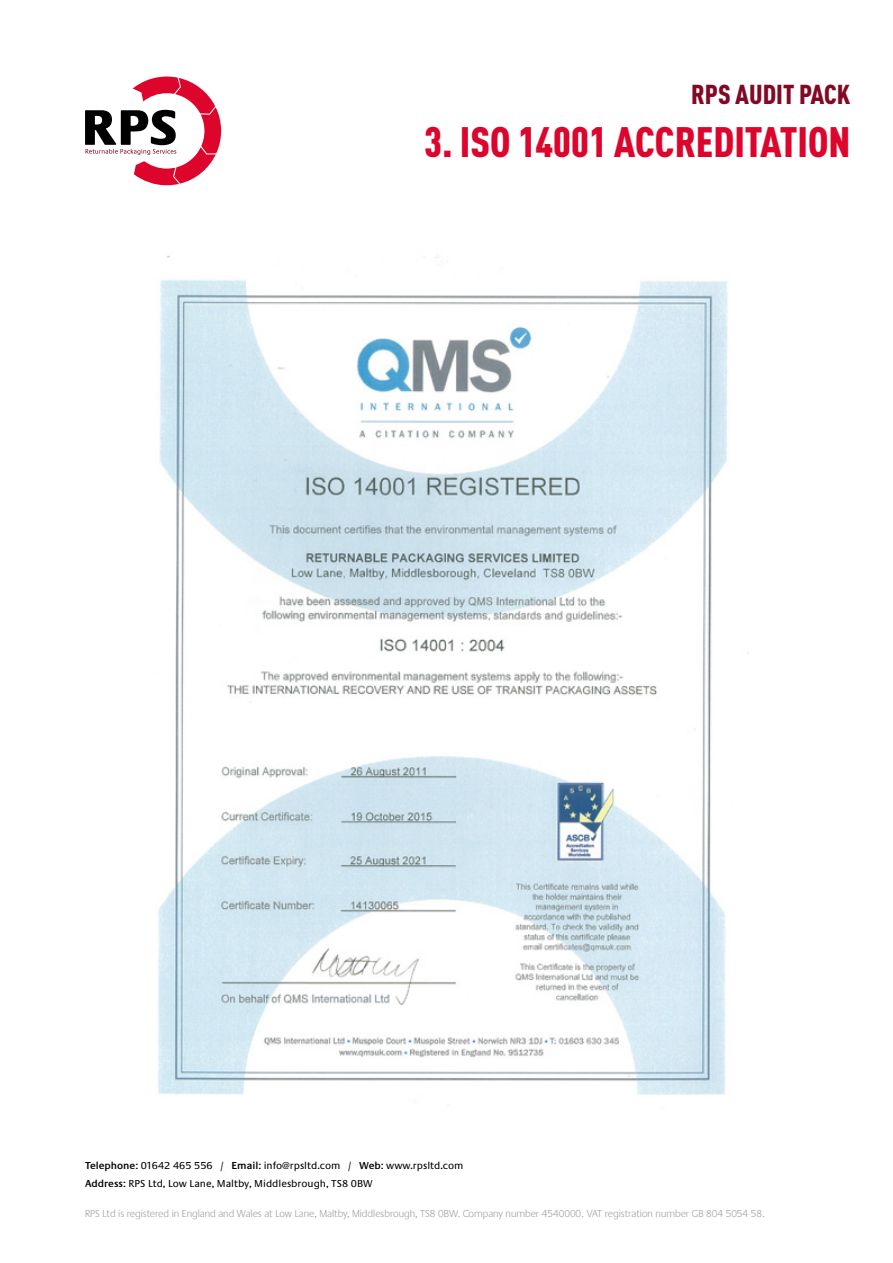
<style>
.page{position:relative;width:893px;height:1263px;background:#fff}
.page>*{position:absolute;margin:0;border:0;box-sizing:border-box;transform-origin:0 0}
.t1{font:900 42px "DIN Cond";color:#dd052b}
.t2{font:900 27px "DIN Cond";color:#820924}
.t3{font:300 10.5px "Praxis EF";color:#9d9d9c}
.t4{font:10.5px/18px "Praxis EF";color:#000}
.s1{font-weight:600}
</style>
<div class="page">
<svg style="left:85px;top:77px;width:136px;height:108px"></svg>
<img style="left:158px;top:256px;width:591px;height:850px">
<h2 class="t2" style="left:691px;top:78px;width:161px">RPS AUDIT PACK</h2>
<h1 class="t1" style="left:424px;top:116px;width:428px">3. ISO 14001 ACCREDITATION</h1>
<p class="t4" style="left:85px;top:1156px;width:380px"><span class="s1">Telephone:</span> 01642 465 556 / <span class="s1">Email:</span> info@rpsltd.com / <span class="s1">Web:</span> www.rpsltd.com<br><span class="s1">Address:</span> RPS Ltd, Low Lane, Maltby, Middlesbrough, TS8 0BW</p>
<p class="t3" style="left:85px;top:1208px;width:681px">RPS Ltd is registered in England and Wales at Low Lane, Maltby, Middlesbrough, TS8 0BW. Company number 4540000. VAT registration number GB 804 5054 58.</p>
</div>
